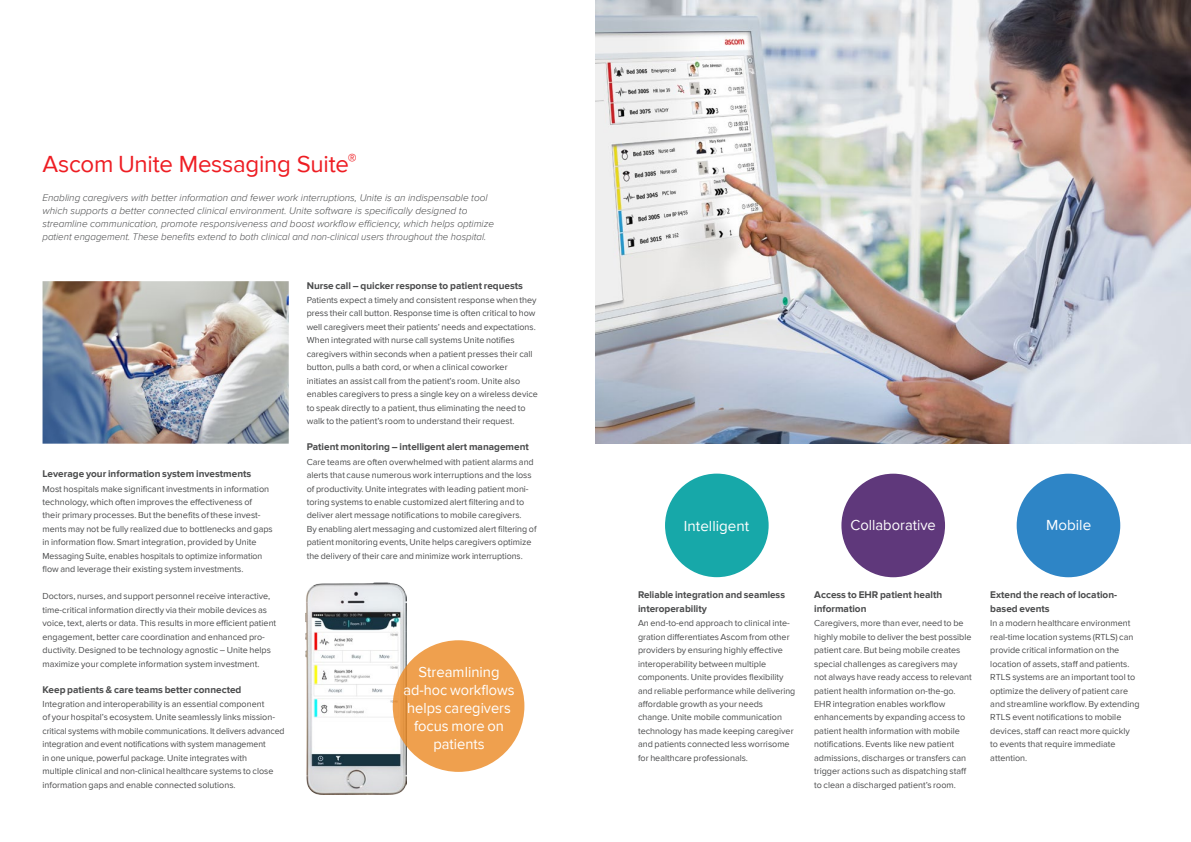
<style>
.page{position:relative;width:1191px;height:842px;background:#fff}
.page>*{position:absolute;margin:0;border:0;box-sizing:border-box;transform-origin:0 0}
.BR3_-_Intro_Txt_Head{font:24px "Proxima Nova";letter-spacing:-.01em;color:#ee1d23}
.BR3_-_Headline_Tagli{font:15px/18px "Proxima Nova";color:#fff;text-align:center}
.BR3_-_Subhead_2{font:italic 300 10px/13px "Proxima Nova";color:#4b4c4d}
.BR3_-_Subhead{font:700 10px/13.5px "Proxima Nova";color:#4b4c4d}
.BR3_-_Body_Txt{font:9px/13.5px "Proxima Nova";color:#4b4c4d}
</style>
<div class="page">
<img style="left:595px;top:0;width:596px;height:444px">
<img style="left:306px;top:583px;width:100px;height:211px">
<div style="left:665px;top:474px;width:103px;height:103px;background:#17a8a9;border-radius:50%"></div>
<div style="left:841px;top:474px;width:104px;height:103px;background:#5f387b;border-radius:50%"></div>
<div style="left:1016px;top:474px;width:104px;height:103px;background:#2e85c6;border-radius:50%"></div>
<div style="left:393px;top:640px;width:131px;height:132px;background:#efa04e;border-radius:50%"></div>
<img style="left:43px;top:281px;width:246px;height:163px">
<p class="BR3_-_Intro_Txt_Head" style="left:43px;top:150px;width:316px">Ascom Unite Messaging Suite<sup>®</sup></p>
<p class="BR3_-_Subhead_2" style="left:43px;top:191px;width:453px">Enabling caregivers with better information and fewer work interruptions, Unite is an indispensable tool which supports a better connected clinical environment. Unite software is specifically designed to streamline communication, promote responsiveness and boost workflow efficiency, which helps optimize patient engagement. These benefits extend to both clinical and non-clinical users throughout the hospital.</p>
<p class="BR3_-_Subhead" style="left:43px;top:467px;width:210px">Leverage your information system investments</p>
<p class="BR3_-_Body_Txt" style="left:43px;top:482px;width:232px">Most hospitals make significant investments in information technology, which often improves the effectiveness of<br>their primary processes. But the benefits of these invest&shy;ments may not be fully realized due to bottlenecks and gaps in information flow. Smart integration, provided by Unite Messaging Suite, enables hospitals to optimize information flow and leverage their existing system investments.</p>
<p class="BR3_-_Body_Txt" style="left:43px;top:590px;width:235px">Doctors, nurses, and support personnel receive interactive, time-critical information directly via their mobile devices as voice, text, alerts or data. This results in more efficient patient engagement, better care coordination and enhanced pro&shy;ductivity. Designed to be technology agnostic – Unite helps maximize your complete information system investment.</p>
<p class="BR3_-_Subhead" style="left:43px;top:683px;width:200px">Keep patients &amp; care teams better connected</p>
<p class="BR3_-_Body_Txt" style="left:43px;top:697px;width:244px">Integration and interoperability is an essential component<br>of your hospital’s ecosystem. Unite seamlessly links mission&shy;critical systems with mobile communications. It delivers advanced integration and event notifications with system management<br>in one unique, powerful package. Unite integrates with<br>multiple clinical and non-clinical healthcare systems to close information gaps and enable connected solutions.</p>
<p class="BR3_-_Subhead" style="left:307px;top:279px;width:218px">Nurse call – quicker response to patient requests</p>
<p class="BR3_-_Body_Txt" style="left:307px;top:293px;width:232px">Patients expect a timely and consistent response when they press their call button. Response time is often critical to how well caregivers meet their patients’ needs and expectations.<br>When integrated with nurse call systems Unite notifies caregivers within seconds when a patient presses their call button, pulls a bath cord, or when a clinical coworker initiates an assist call from the patient’s room. Unite also enables caregivers to press a single key on a wireless device to speak directly to a patient, thus eliminating the need to walk to the patient’s room to understand their request.</p>
<p class="BR3_-_Subhead" style="left:307px;top:440px;width:224px">Patient monitoring – intelligent alert management</p>
<p class="BR3_-_Body_Txt" style="left:307px;top:455px;width:231px">Care teams are often overwhelmed with patient alarms and alerts that cause numerous work interruptions and the loss of productivity. Unite integrates with leading patient moni&shy;toring systems to enable customized alert filtering and to deliver alert message notifications to mobile caregivers.<br>By enabling alert messaging and customized alert filtering of patient monitoring events, Unite helps caregivers optimize the delivery of their care and minimize work interruptions.</p>
<p class="BR3_-_Headline_Tagli" style="left:403px;top:663px;width:113px">Streamlining ad-hoc workflows helps caregivers focus more on patients</p>
<p class="BR3_-_Headline_Tagli" style="left:684px;top:517px;width:67px">Intelligent</p>
<p class="BR3_-_Headline_Tagli" style="left:850px;top:516px;width:87px">Collaborative</p>
<p class="BR3_-_Headline_Tagli" style="left:1046px;top:516px;width:46px">Mobile</p>
<p class="BR3_-_Subhead" style="left:638px;top:588px;width:148px">Reliable integration and seamless interoperability</p>
<p class="BR3_-_Body_Txt" style="left:638px;top:616px;width:159px">An end-to-end approach to clinical inte&shy;gration differentiates Ascom from other providers by ensuring highly effective interoperability between multiple components. Unite provides flexibility and reliable performance while delivering affordable growth as your needs change. Unite mobile communication technology has made keeping caregiver and patients connected less worrisome for healthcare professionals.</p>
<p class="BR3_-_Subhead" style="left:814px;top:588px;width:130px">Access to EHR patient health information</p>
<p class="BR3_-_Body_Txt" style="left:814px;top:616px;width:159px">Caregivers, more than ever, need to be highly mobile to deliver the best possible patient care. But being mobile creates special challenges as caregivers may not always have ready access to relevant patient health information on-the-go.<br>EHR integration enables workflow enhancements by expanding access to patient health information with mobile notifications. Events like new patient admissions, discharges or transfers can trigger actions such as dispatching staff to clean a discharged patient’s room.</p>
<p class="BR3_-_Subhead" style="left:990px;top:588px;width:128px">Extend the reach of location&shy;based events</p>
<p class="BR3_-_Body_Txt" style="left:990px;top:616px;width:151px">In a modern healthcare environment real-time location systems (RTLS) can provide critical information on the location of assets, staff and patients.<br>RTLS systems are an important tool to optimize the delivery of patient care and streamline workflow. By extending RTLS event notifications to mobile devices, staff can react more quickly to events that require immediate attention.</p>
</div>
